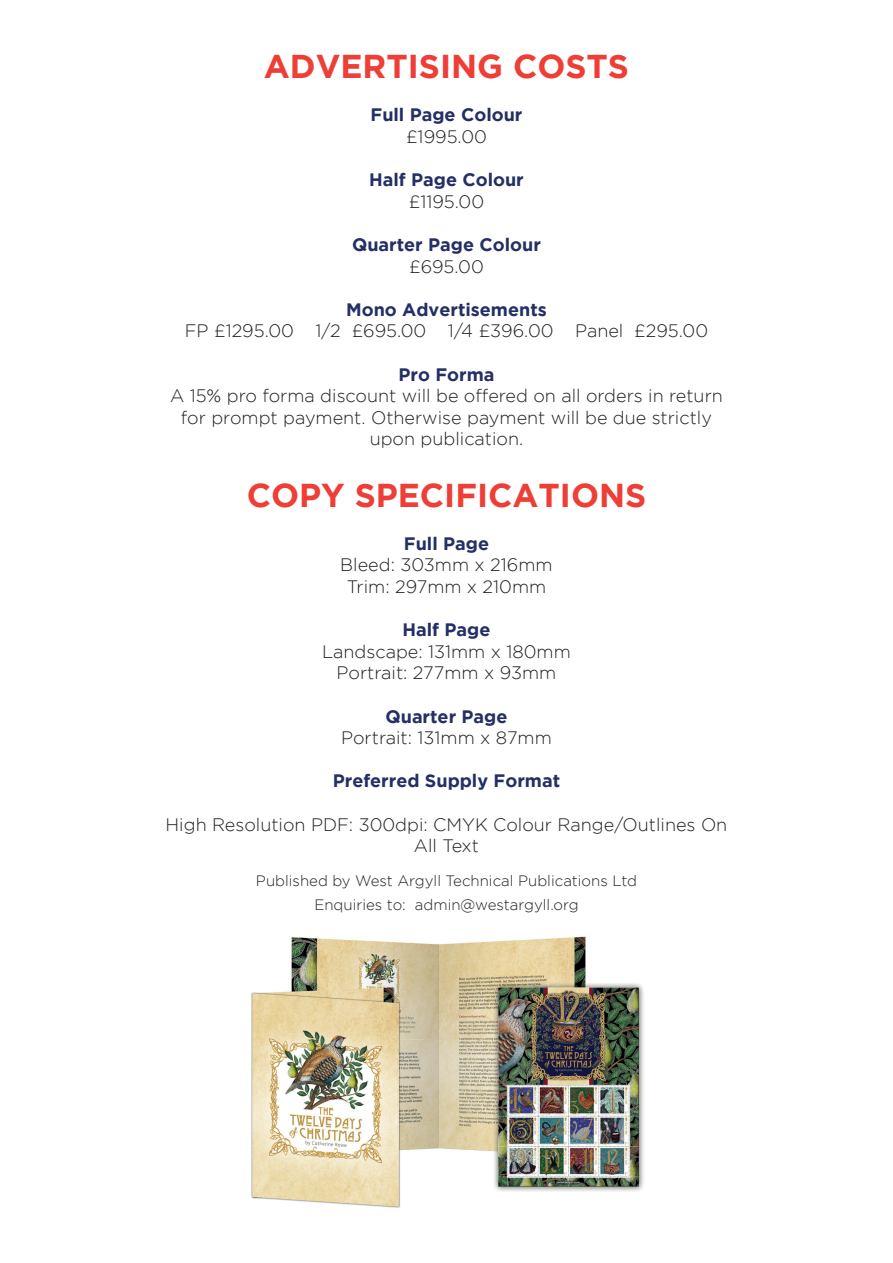
<style>
.page{position:relative;width:893px;height:1263px;background:#fff}
.page>*{position:absolute;margin:0;border:0;box-sizing:border-box;transform-origin:0 0}
.t1{font:700 33px "Gotham";color:#ee3e36}
.t2{font:300 18px/21.6px "Gotham";color:#231f20;text-align:center}
.t3{font:700 18px "Gotham";color:#232f65}
.t4{font:300 15px/24px "Gotham";color:#231f20;text-align:center}
</style>
<div class="page">
<img style="left:251px;top:936px;width:393px;height:272px">
<h1 class="t1" style="left:264px;top:47px;width:367px">ADVERTISING COSTS</h1>
<p class="t3" style="left:370px;top:105px;width:153px">Full Page Colour</p>
<p class="t2" style="left:406px;top:126px;width:82px">£1995.00</p>
<p class="t3" style="left:369px;top:169px;width:156px">Half Page Colour</p>
<p class="t2" style="left:409px;top:190px;width:77px">£1195.00</p>
<p class="t3" style="left:352px;top:234px;width:190px">Quarter Page Colour</p>
<p class="t2" style="left:409px;top:255px;width:76px">£695.00</p>
<p class="t3" style="left:346px;top:299px;width:202px">Mono Advertisements</p>
<p class="t2" style="left:185px;top:320px;width:525px">FP £1295.00 1/2 £695.00 1/4 £396.00 Panel £295.00</p>
<p class="t3" style="left:398px;top:364px;width:97px">Pro Forma</p>
<p class="t2" style="left:170px;top:385px;width:554px">A 15% pro forma discount will be offered on all orders in return for prompt payment. Otherwise payment will be due strictly upon publication.</p>
<h1 class="t1" style="left:247px;top:476px;width:401px">COPY SPECIFICATIONS</h1>
<p class="t3" style="left:404px;top:533px;width:87px">Full Page</p>
<p class="t2" style="left:340px;top:554px;width:214px">Bleed: 303mm x 216mm<br>Trim: 297mm x 210mm</p>
<p class="t3" style="left:402px;top:619px;width:89px">Half Page</p>
<p class="t2" style="left:322px;top:640px;width:250px">Landscape: 131mm x 180mm<br>Portrait: 277mm x 93mm</p>
<p class="t3" style="left:385px;top:706px;width:123px">Quarter Page</p>
<p class="t2" style="left:341px;top:727px;width:212px">Portrait: 131mm x 87mm</p>
<p class="t3" style="left:333px;top:771px;width:229px">Preferred Supply Format</p>
<p class="t2" style="left:166px;top:813px;width:563px">High Resolution PDF: 300dpi: CMYK Colour Range/Outlines On<br>All Text</p>
<p class="t4" style="left:256px;top:868px;width:383px">Published by West Argyll Technical Publications Ltd<br>Enquiries to: admin@westargyll.org</p>
</div>
